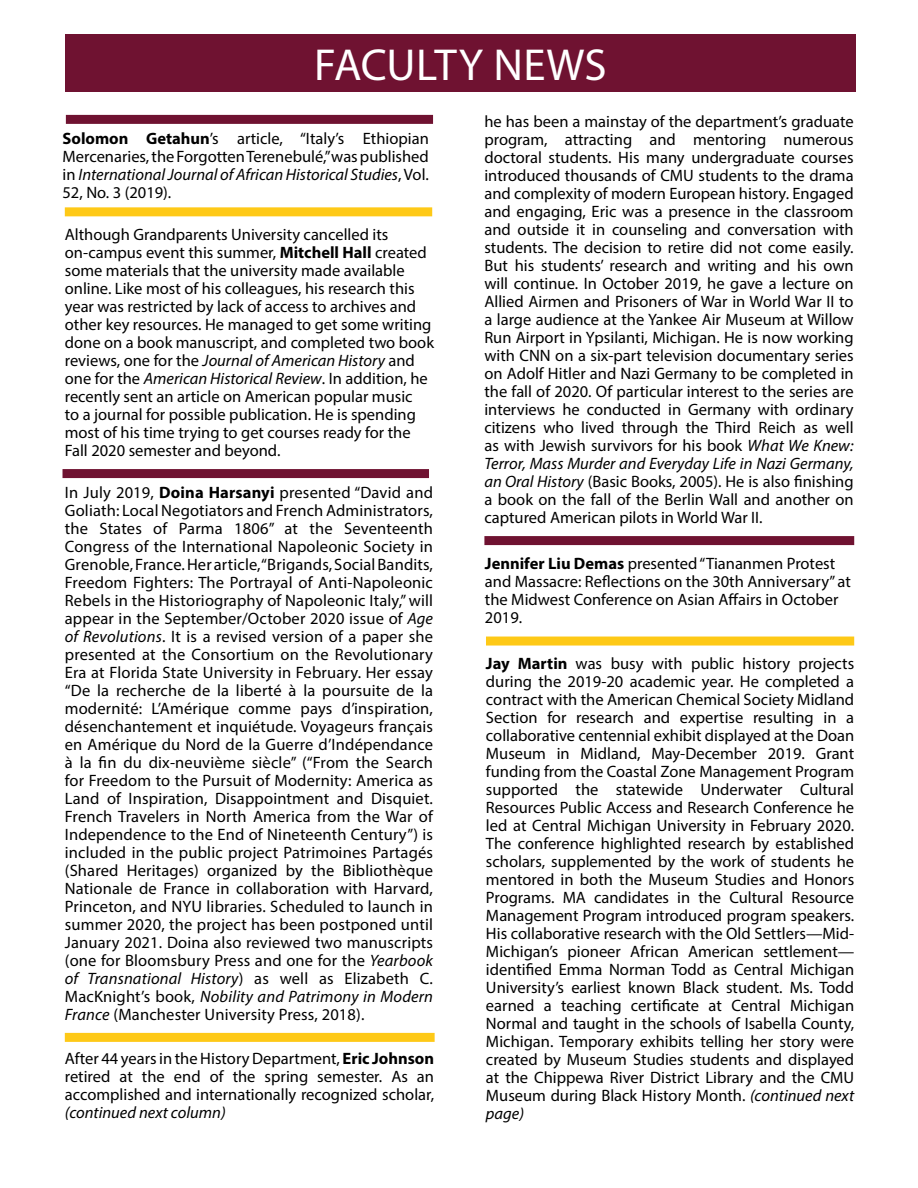
<style>
.page{position:relative;width:918px;height:1188px;background:#fff}
.page>*{position:absolute;margin:0;border:0;box-sizing:border-box;transform-origin:0 0}
.t1{font:45px "Myriad Pro";color:#fff}
.t2{font:16.5px/18px "Myriad Pro";color:#000;text-align:justify}
.t3{font:italic 16.5px "Myriad Pro";color:#000}
.s1{font-weight:700}
.s2{font-style:italic}
</style>
<div class="page">
<div style="left:486px;top:637px;width:368px;height:9px;background:#fec917"></div>
<div style="left:66px;top:115px;width:367px;height:9px;background:#6f1231"></div>
<div style="left:484px;top:536px;width:370px;height:9px;background:#6f1231"></div>
<div style="left:65px;top:1033px;width:370px;height:9px;background:#fec917"></div>
<div style="left:63px;top:469px;width:366px;height:9px;background:#6f1231"></div>
<div style="left:65px;top:34px;width:791px;height:57px;background:#6f1231"></div>
<div style="left:65px;top:207px;width:367px;height:9px;background:#fec917"></div>
<h1 class="t1" style="left:314px;top:37px;width:294px">FACULTY NEWS</h1>
<p class="t2" style="left:63px;top:129px;width:368px"><span class="s1">Solomon Getahun</span>’s article, “Italy’s Ethiopian Mercenaries, the Forgotten Terenebulé,” was published in <span class="s2">International Journal of African Historical Studies</span>, Vol.<br>52, No. 3 (2019).</p>
<p class="t2" style="left:65px;top:225px;width:371px;text-align:left">Although Grandparents University cancelled its on-campus event this summer, <span class="s1">Mitchell Hall</span> created some materials that the university made available online. Like most of his colleagues, his research this year was restricted by lack of access to archives and other key resources. He managed to get some writing done on a book manuscript, and completed two book reviews, one for the <span class="s2">Journal of American History</span> and one for the <span class="s2">American Historical Review</span>. In addition, he recently sent an article on American popular music<br>to a journal for possible publication. He is spending most of his time trying to get courses ready for the Fall 2020 semester and beyond.</p>
<p class="t2" style="left:65px;top:484px;width:370px">In July 2019, <span class="s1">Doina Harsanyi</span> presented “David and Goliath: Local Negotiators and French Administrators, the States of Parma 1806” at the Seventeenth Congress of the International Napoleonic Society in Grenoble, France. Her article, “Brigands, Social Bandits, Freedom Fighters: The Portrayal of Anti-Napoleonic Rebels in the Historiography of Napoleonic Italy,” will appear in the September/October 2020 issue of <span class="s2">Age of Revolutions</span>. It is a revised version of a paper she presented at the Consortium on the Revolutionary Era at Florida State University in February. Her essay “De la recherche de la liberté à la poursuite de la modernité: L’Amérique comme pays d’inspiration, désenchantement et inquiétude. Voyageurs français en Amérique du Nord de la Guerre d’Indépendance à la fin du dix-neuvième siècle” (“From the Search for Freedom to the Pursuit of Modernity: America as Land of Inspiration, Disappointment and Disquiet.<br>French Travelers in North America from the War of Independence to the End of Nineteenth Century”) is included in the public project Patrimoines Partagés (Shared Heritages) organized by the Bibliothèque Nationale de France in collaboration with Harvard, Princeton, and NYU libraries. Scheduled to launch in summer 2020, the project has been postponed until January 2021. Doina also reviewed two manuscripts (one for Bloomsbury Press and one for the <span class="s2">Yearbook of Transnational History</span>) as well as Elizabeth C.<br>MacKnight’s book, <span class="s2">Nobility and Patrimony in Modern France</span> (Manchester University Press, 2018).</p>
<p class="t2" style="left:65px;top:1049px;width:371px">After 44 years in the History Department, <span class="s1">Eric Johnson </span>retired at the end of the spring semester. As an accomplished and internationally recognized scholar,</p>
<p class="t3" style="left:65px;top:1102px;width:162px">(continued next column)</p>
<p class="t2" style="left:484px;top:112px;width:371px">he has been a mainstay of the department’s graduate program, attracting and mentoring numerous doctoral students. His many undergraduate courses introduced thousands of CMU students to the drama and complexity of modern European history. Engaged and engaging, Eric was a presence in the classroom and outside it in counseling and conversation with students. The decision to retire did not come easily.<br>But his students’ research and writing and his own will continue. In October 2019, he gave a lecture on Allied Airmen and Prisoners of War in World War II to a large audience at the Yankee Air Museum at Willow Run Airport in Ypsilanti, Michigan. He is now working with CNN on a six-part television documentary series on Adolf Hitler and Nazi Germany to be completed in the fall of 2020. Of particular interest to the series are interviews he conducted in Germany with ordinary citizens who lived through the Third Reich as well as with Jewish survivors for his book <span class="s2">What We Knew:<br>Terror, Mass Murder and Everyday Life in Nazi Germany, an Oral History</span> (Basic Books, 2005). He is also finishing a book on the fall of the Berlin Wall and another on captured American pilots in World War II.</p>
<p class="t2" style="left:485px;top:554px;width:367px;text-align:left"><span class="s1">Jennifer Liu Demas</span> presented “Tiananmen Protest and Massacre: Reflections on the 30th Anniversary” at the Midwest Conference on Asian Affairs in October 2019.</p>
<p class="t2" style="left:486px;top:654px;width:370px"><span class="s1">Jay Martin</span> was busy with public history projects during the 2019-20 academic year. He completed a contract with the American Chemical Society Midland Section for research and expertise resulting in a collaborative centennial exhibit displayed at the Doan Museum in Midland, May-December 2019. Grant funding from the Coastal Zone Management Program supported the statewide Underwater Cultural Resources Public Access and Research Conference he led at Central Michigan University in February 2020.<br>The conference highlighted research by established scholars, supplemented by the work of students he mentored in both the Museum Studies and Honors Programs. MA candidates in the Cultural Resource Management Program introduced program speakers.<br>His collaborative research with the Old Settlers—Mid-Michigan’s pioneer African American settlement— identified Emma Norman Todd as Central Michigan University’s earliest known Black student. Ms. Todd earned a teaching certificate at Central Michigan Normal and taught in the schools of Isabella County, Michigan. Temporary exhibits telling her story were created by Museum Studies students and displayed at the Chippewa River District Library and the CMU Museum during Black History Month. <span class="s2">(continued next page)</span></p>
</div>
